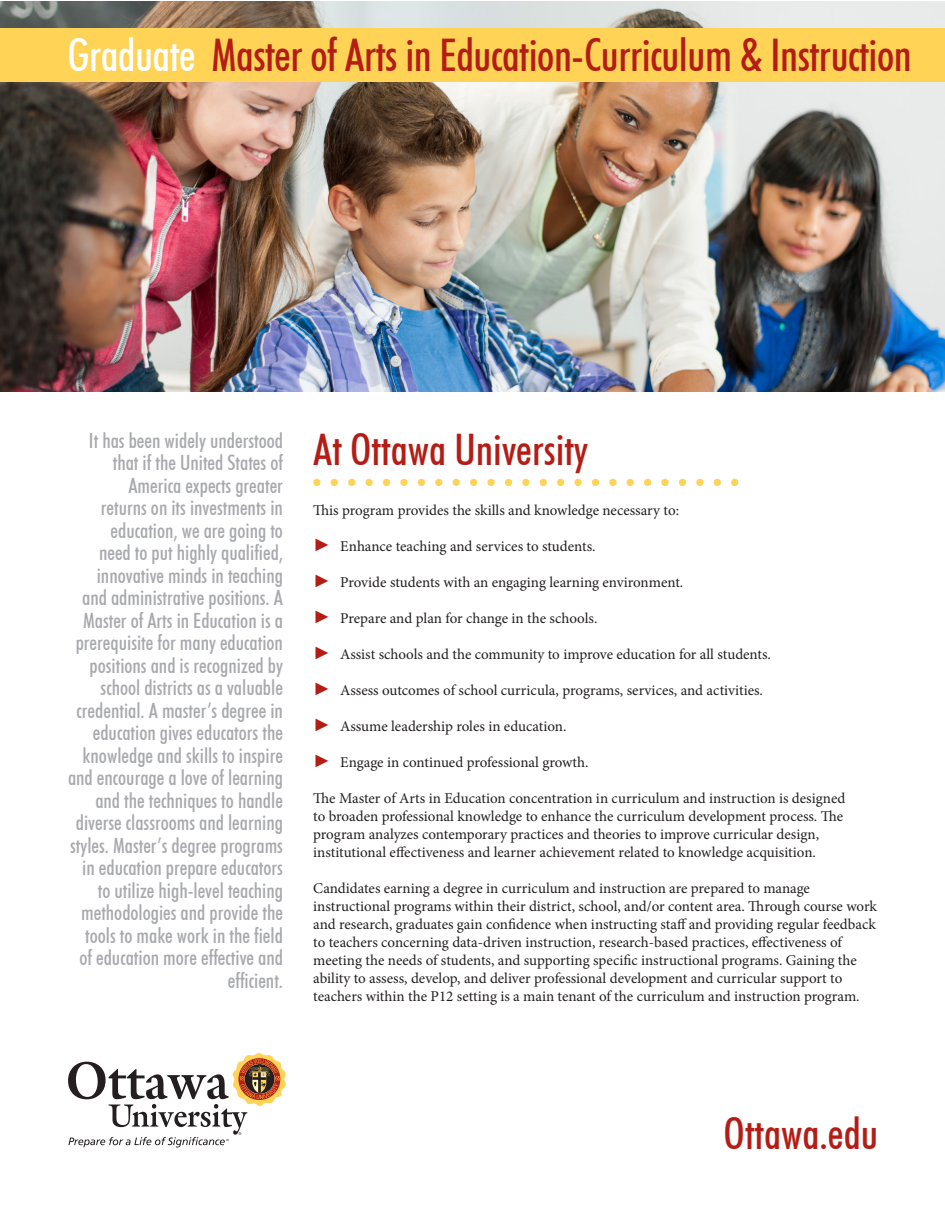
<style>
.page{position:relative;width:945px;height:1215px;background:#fff}
.page>*{position:absolute;margin:0;border:0;box-sizing:border-box;transform-origin:0 0}
.t1{font:500 condensed 45px "Futura BT";letter-spacing:-.01em;color:#b41d15}
.t2{font:500 condensed 43.5px "Futura BT";color:#b41d15}
.t3{font:500 condensed 21px/22.5px "Futura BT";color:#a8a9ad;text-align:right}
.t4{font:15px/18px "Minion Pro";color:#231f20}
.s1{color:#fff}
.s2{font-family:"Franklin Gothic";font-weight:500;font-stretch:condensed;font-size:18px;color:#b41d15}
</style>
<div class="page">
<img style="left:1px;top:2px;width:944px;height:390px">
<div style="left:1px;top:29px;width:944px;height:53px;background:#fed356"></div>
<div style="left:383px;top:479px;width:7px;height:7px;background:#fed356;border-radius:50%"></div>
<div style="left:313px;top:479px;width:8px;height:7px;background:#fed356;border-radius:50%"></div>
<div style="left:453px;top:479px;width:7px;height:7px;background:#fed356;border-radius:50%"></div>
<div style="left:418px;top:479px;width:7px;height:7px;background:#fed356;border-radius:50%"></div>
<div style="left:348px;top:479px;width:7px;height:7px;background:#fed356;border-radius:50%"></div>
<div style="left:487px;top:479px;width:8px;height:7px;background:#fed356;border-radius:50%"></div>
<div style="left:400px;top:479px;width:8px;height:7px;background:#fed356;border-radius:50%"></div>
<div style="left:331px;top:479px;width:7px;height:7px;background:#fed356;border-radius:50%"></div>
<div style="left:470px;top:479px;width:7px;height:7px;background:#fed356;border-radius:50%"></div>
<div style="left:435px;top:479px;width:7px;height:7px;background:#fed356;border-radius:50%"></div>
<div style="left:365px;top:479px;width:8px;height:7px;background:#fed356;border-radius:50%"></div>
<div style="left:505px;top:479px;width:7px;height:7px;background:#fed356;border-radius:50%"></div>
<div style="left:522px;top:479px;width:8px;height:7px;background:#fed356;border-radius:50%"></div>
<div style="left:609px;top:479px;width:8px;height:7px;background:#fed356;border-radius:50%"></div>
<div style="left:540px;top:479px;width:7px;height:7px;background:#fed356;border-radius:50%"></div>
<div style="left:574px;top:479px;width:8px;height:7px;background:#fed356;border-radius:50%"></div>
<div style="left:557px;top:479px;width:7px;height:7px;background:#fed356;border-radius:50%"></div>
<div style="left:592px;top:479px;width:7px;height:7px;background:#fed356;border-radius:50%"></div>
<div style="left:679px;top:479px;width:7px;height:7px;background:#fed356;border-radius:50%"></div>
<div style="left:714px;top:479px;width:7px;height:7px;background:#fed356;border-radius:50%"></div>
<div style="left:644px;top:479px;width:7px;height:7px;background:#fed356;border-radius:50%"></div>
<div style="left:696px;top:479px;width:8px;height:7px;background:#fed356;border-radius:50%"></div>
<div style="left:627px;top:479px;width:7px;height:7px;background:#fed356;border-radius:50%"></div>
<div style="left:731px;top:479px;width:7px;height:7px;background:#fed356;border-radius:50%"></div>
<div style="left:661px;top:479px;width:8px;height:7px;background:#fed356;border-radius:50%"></div>
<svg style="left:68px;top:1053px;width:218px;height:94px"></svg>
<p class="t1" style="left:68px;top:28px;width:846px"><span class="s1">Graduate</span> Master of Arts in Education-Curriculum &amp; Instruction</p>
<p class="t3" style="left:68px;top:429px;width:216px">It has been widely understood that if the United States of<br>America expects greater<br>returns on its investments in education, we are going to<br>need to put highly qualified, innovative minds in teaching and administrative positions. A<br>Master of Arts in Education is a prerequisite for many education positions and is recognized by school districts as a valuable credential. A master’s degree in education gives educators the knowledge and skills to inspire and encourage a love of learning and the techniques to handle diverse classrooms and learning styles. Master’s degree programs in education prepare educators to utilize high-level teaching methodologies and provide the tools to make work in the field of education more effective and efficient.</p>
<p class="t2" style="left:313px;top:423px;width:276px">At Ottawa University</p>
<p class="t4" style="left:313px;top:501px;width:367px">This program provides the skills and knowledge necessary to:</p>
<p class="t4" style="left:313px;top:537px;width:284px"><span class="s2">►</span> Enhance teaching and services to students.</p>
<p class="t4" style="left:313px;top:573px;width:372px"><span class="s2">►</span> Provide students with an engaging learning environment.</p>
<p class="t4" style="left:313px;top:609px;width:286px"><span class="s2">►</span> Prepare and plan for change in the schools.</p>
<p class="t4" style="left:313px;top:645px;width:459px"><span class="s2">►</span> Assist schools and the community to improve education for all students.</p>
<p class="t4" style="left:313px;top:681px;width:451px"><span class="s2">►</span> Assess outcomes of school curricula, programs, services, and activities.</p>
<p class="t4" style="left:313px;top:717px;width:255px"><span class="s2">►</span> Assume leadership roles in education.</p>
<p class="t4" style="left:313px;top:753px;width:277px"><span class="s2">►</span> Engage in continued professional growth.</p>
<p class="t4" style="left:313px;top:789px;width:534px">The Master of Arts in Education concentration in curriculum and instruction is designed to broaden professional knowledge to enhance the curriculum development process. The program analyzes contemporary practices and theories to improve curricular design, institutional effectiveness and learner achievement related to knowledge acquisition.</p>
<p class="t4" style="left:313px;top:879px;width:565px">Candidates earning a degree in curriculum and instruction are prepared to manage instructional programs within their district, school, and/or content area. Through course work and research, graduates gain confidence when instructing staff and providing regular feedback to teachers concerning data-driven instruction, research-based practices, effectiveness of meeting the needs of students, and supporting specific instructional programs. Gaining the ability to assess, develop, and deliver professional development and curricular support to teachers within the P12 setting is a main tenant of the curriculum and instruction program.</p>
<p class="t2" style="left:724px;top:1107px;width:156px">Ottawa.edu</p>
</div>
